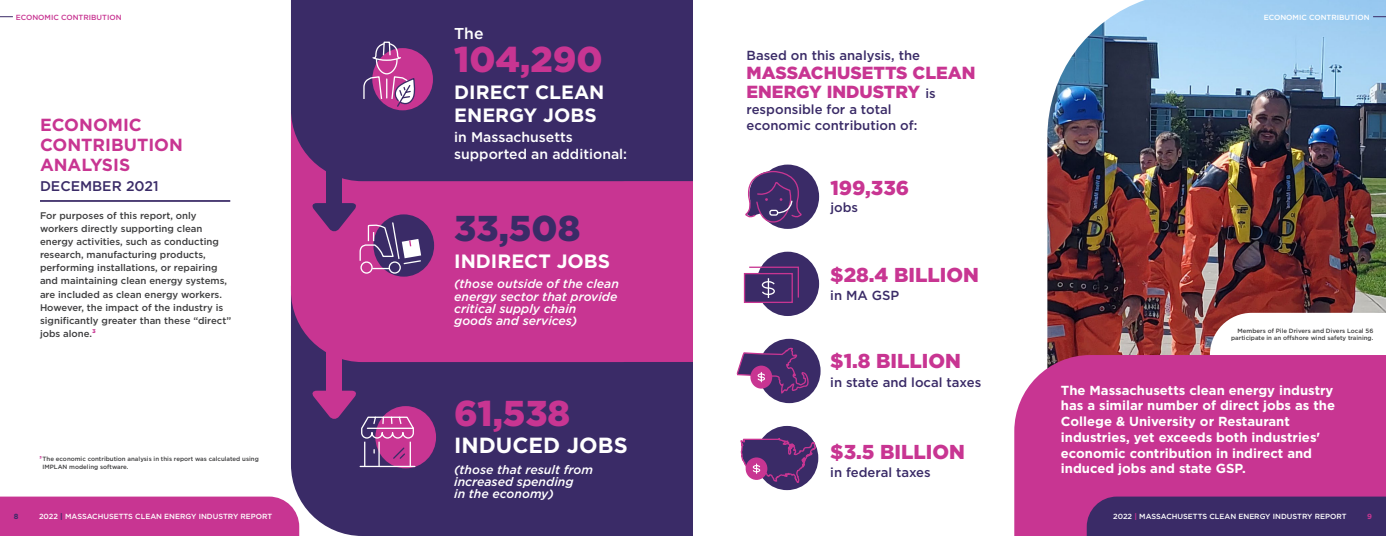
<style>
.page{position:relative;width:1386px;height:536px;background:#fff}
.page>*{position:absolute;margin:0;border:0;box-sizing:border-box;transform-origin:0 0}
.t1{font:900 35.88px "Gotham";color:#c83592}
.t2{font:900 35.88px "Gotham";color:#3a2b67}
.t3{font:700 21.88px "Gotham";color:#fff}
.t4{font:900 20.12px "Gotham";color:#c83592}
.t5{font:700 19.25px/22.8px "Gotham";color:#fff}
.t6{font:900 17.5px/19.2px "Gotham";color:#c83592}
.Section_Header_22_23{font:700 17.5px/20.1px "Gotham";color:#c83592}
.t7{font:500 15.75px "Gotham";color:#fff}
.Gotham_Medium_18_22{font:500 14px/16.6px "Gotham";color:#fff}
.Section_Header_22_23-2{font:500 14px "Gotham";color:#3a2b67}
.Gotham_Medium_18_22-2{font:700 13.12px/15.8px "Gotham";color:#fff}
.Gotham_Medium_18_22-3{font:500 13.12px/15.8px "Gotham";color:#3a2b67}
.t8{font:italic 500 12.25px/12.2px "Gotham";color:#fff}
.Body_11_left-align{font:500 9.62px/13.1px "Gotham";color:#3e3e3f}
.t9{font:500 7.44px "Gotham";color:#fff}
.t10{font:500 7.44px "Gotham";color:#c83592}
.Page_Number_Left{font:700 7.44px "Gotham";color:#3a2b67}
.Page_Number_Right{font:700 7.44px "Gotham";color:#c83592}
.Footnote{font:500 6.12px/7.4px "Gotham";color:#3e3e3f;text-align:right}
.s1{font-weight:900;color:#c83592}
.s2{font-weight:500;font-size:13.12px;color:#3a2b67}
.s3{font-weight:700;color:#3a2b67}
.s4{font-weight:700;color:#c83592}
</style>
<div class="page">
<img style="left:1047px;top:0;width:339px;height:355px">
<svg style="left:1210px;top:313px;width:176px;height:42px"></svg>
<div style="left:1014px;top:355px;width:372px;height:181px;background:#c83592"></div>
<div style="left:291px;top:362px;width:402px;height:174px;background:#3a2b67"></div>
<div style="left:291px;top:181px;width:402px;height:181px;background:#c83592"></div>
<div style="left:291px;top:0;width:402px;height:181px;background:#3a2b67"></div>
<div style="left:326px;top:159px;width:16px;height:48px;background:#3a2b67"></div>
<div style="left:326px;top:347px;width:16px;height:49px;background:#c83592"></div>
<div style="left:372px;top:48px;width:61px;height:62px;background:#c83592;border-radius:50%"></div>
<svg style="left:363px;top:41px;width:53px;height:67px"></svg>
<div style="left:373px;top:214px;width:61px;height:62px;background:#3a2b67;border-radius:50%"></div>
<svg style="left:311px;top:203px;width:111px;height:71px"></svg>
<div style="left:375px;top:406px;width:61px;height:62px;background:#c83592;border-radius:50%"></div>
<svg style="left:311px;top:390px;width:105px;height:77px"></svg>
<div style="left:756px;top:164px;width:63px;height:65px;background:#3a2b67;border-radius:50%"></div>
<svg style="left:745px;top:170px;width:57px;height:53px"></svg>
<div style="left:756px;top:251px;width:63px;height:65px;background:#3a2b67;border-radius:50%"></div>
<div style="left:744px;top:273px;width:49px;height:30px;background:#3a2b67;border:1px solid #c83592"></div>
<svg style="left:748px;top:266px;width:51px;height:33px"></svg>
<div style="left:758px;top:339px;width:63px;height:64px;background:#3a2b67;border-radius:50%"></div>
<svg style="left:736px;top:348px;width:73px;height:46px"></svg>
<div style="left:756px;top:426px;width:62px;height:64px;background:#3a2b67;border-radius:50%"></div>
<svg style="left:740px;top:437px;width:77px;height:47px"></svg>
<hr style="left:40px;top:200px;width:190px;height:2px;background:#3a2b67">
<div style="left:1087px;top:496px;width:299px;height:40px;background:#3a2b67"></div>
<svg style="left:0;top:16px;width:13px;height:1px"></svg>
<svg style="left:1373px;top:16px;width:13px;height:1px"></svg>
<div style="left:0;top:496px;width:299px;height:40px;background:#c83592"></div>
<p class="t10" style="left:16px;top:12px;width:107px">ECONOMIC CONTRIBUTION</p>
<p class="t9" style="left:1264px;top:12px;width:107px">ECONOMIC CONTRIBUTION</p>
<p class="Section_Header_22_23" style="left:40px;top:114px;width:144px">ECONOMIC<br>CONTRIBUTION<br>ANALYSIS</p>
<p class="Section_Header_22_23-2" style="left:40px;top:177px;width:120px">DECEMBER 2021</p>
<p class="Body_11_left-align" style="left:40px;top:208px;width:193px">For purposes of this report, only workers directly supporting clean energy activities, such as conducting research, manufacturing products, performing installations, or repairing and maintaining clean energy systems, are included as clean energy workers.<br>However, the impact of the industry is significantly greater than these “direct” jobs alone.<span class="s1">3</span></p>
<p class="Footnote" style="left:43px;top:454px;width:218px;line-height:7.9px;text-align:left;text-indent:-3px"><span class="s1">3</span>The economic contribution analysis in this report was calculated using<br>IMPLAN modeling software.</p>
<p class="t7" style="left:454px;top:23px;width:31px">The</p>
<p class="t1" style="left:454px;top:35px;width:150px">104,290</p>
<p class="t5" style="left:454px;top:81px;width:152px">DIRECT CLEAN<br>ENERGY JOBS</p>
<p class="Gotham_Medium_18_22" style="left:454px;top:129px;width:174px">in Massachusetts supported an additional:</p>
<p class="t2" style="left:454px;top:203px;width:128px">33,508</p>
<p class="t5" style="left:454px;top:250px;width:157px">INDIRECT JOBS</p>
<p class="t8" style="left:454px;top:277px;width:166px">(those outside of the clean energy sector that provide critical supply chain<br>goods and services)</p>
<p class="t1" style="left:454px;top:388px;width:118px">61,538</p>
<p class="t3" style="left:454px;top:431px;width:175px">INDUCED JOBS</p>
<p class="t8" style="left:454px;top:463px;width:140px">(those that result from increased spending<br>in the economy)</p>
<p class="Gotham_Medium_18_22-3" style="left:747px;top:47px;width:175px">Based on this analysis, the</p>
<p class="t6" style="left:747px;top:63px;width:230px">MASSACHUSETTS CLEAN<br>ENERGY INDUSTRY <span class="s2">is</span></p>
<p class="Gotham_Medium_18_22-3" style="left:747px;top:101px;width:172px">responsible for a total economic contribution of:</p>
<p class="t4" style="left:830px;top:173px;width:80px">199,336</p>
<p class="Gotham_Medium_18_22-3" style="left:830px;top:200px;width:29px">jobs</p>
<p class="t4" style="left:830px;top:261px;width:150px">$28.4 BILLION</p>
<p class="Gotham_Medium_18_22-3" style="left:830px;top:287px;width:70px">in MA GSP</p>
<p class="t4" style="left:830px;top:347px;width:132px">$1.8 BILLION</p>
<p class="Gotham_Medium_18_22-3" style="left:830px;top:374px;width:152px">in state and local taxes</p>
<p class="t4" style="left:830px;top:437px;width:136px">$3.5 BILLION</p>
<p class="Gotham_Medium_18_22-3" style="left:830px;top:463px;width:102px">in federal taxes</p>
<p class="Footnote" style="left:1231px;top:326px;width:144px">Members of Pile Drivers and Divers Local 56 participate in an offshore wind safety training.</p>
<p class="Gotham_Medium_18_22-2" style="left:1061px;top:382px;width:276px">The Massachusetts clean energy industry has a similar number of direct jobs as the College &amp; University or Restaurant industries, yet exceeds both industries' economic contribution in indirect and induced jobs and state GSP.</p>
<p class="Page_Number_Left" style="left:14px;top:511px;width:6px">8</p>
<p class="t9" style="left:39px;top:511px;width:235px">2022 <span class="s3">|</span> MASSACHUSETTS CLEAN ENERGY INDUSTRY REPORT</p>
<p class="t9" style="left:1113px;top:511px;width:235px">2022 <span class="s4">|</span> MASSACHUSETTS CLEAN ENERGY INDUSTRY REPORT</p>
<p class="Page_Number_Right" style="left:1367px;top:511px;width:6px">9</p>
</div>
